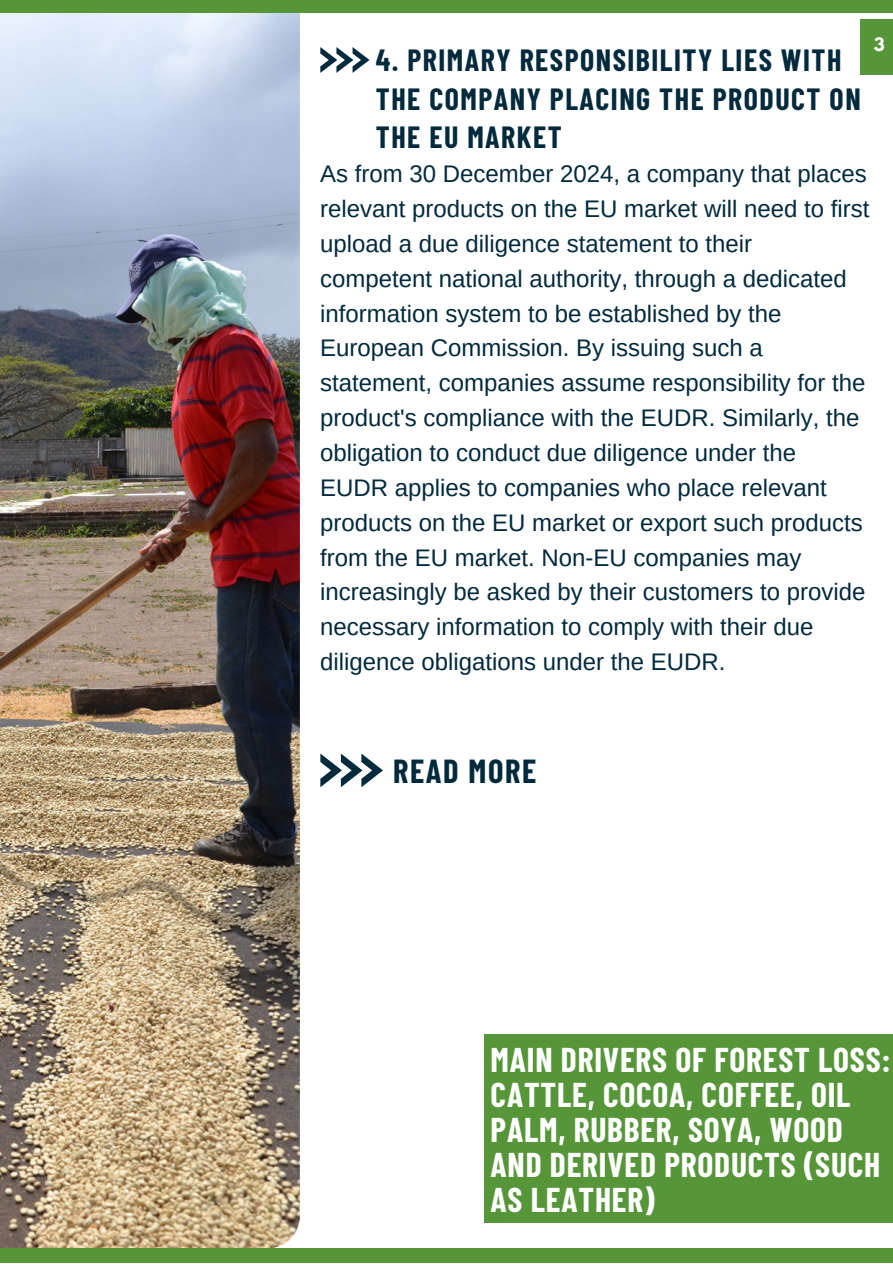
<style>
.page{position:relative;width:893px;height:1264px;background:#fff}
.page>*{position:absolute;margin:0;border:0;box-sizing:border-box;transform-origin:0 0}
.t1{font:700 33.6px/34.8px "Barlow Condensed";letter-spacing:.025em;color:#fff}
.t2{font:700 32.55px "Barlow Condensed";letter-spacing:.05em;color:#022a3d}
.t3{font:700 30px "Barlow Condensed";letter-spacing:.05em;color:#022a3d}
.t4{font:24px/34.8px "Arimo";color:#022a3d}
.t5{font:700 16.5px "League Spartan";color:#fff}
</style>
<div class="page">
<img style="left:0;top:12px;width:300px;height:1236px">
<div style="left:0;top:0;width:892px;height:12px;background:#569639"></div>
<div style="left:0;top:1248px;width:892px;height:14px;background:#569639"></div>
<svg style="left:320px;top:47px;width:49px;height:26px"></svg>
<div style="left:860px;top:19px;width:32px;height:56px;background:#569639"></div>
<div style="left:484px;top:1034px;width:408px;height:189px;background:#569639"></div>
<svg style="left:320px;top:753px;width:63px;height:34px"></svg>
<p class="t3" style="left:376px;top:41px;width:467px">4. PRIMARY RESPONSIBILITY LIES WITH</p>
<p class="t3" style="left:376px;top:80px;width:486px">THE COMPANY PLACING THE PRODUCT ON</p>
<p class="t3" style="left:376px;top:118px;width:187px">THE EU MARKET</p>
<p class="t5" style="left:873px;top:36px;width:12px">3</p>
<p class="t4" style="left:320px;top:156px;width:550px">As from 30 December 2024, a company that places relevant products on the EU market will need to first upload a due diligence statement to their competent national authority, through a dedicated information system to be established by the European Commission. By issuing such a statement, companies assume responsibility for the product's compliance with the EUDR. Similarly, the obligation to conduct due diligence under the EUDR applies to companies who place relevant products on the EU market or export such products from the EU market. Non-EU companies may increasingly be asked by their customers to provide necessary information to comply with their due diligence obligations under the EUDR.</p>
<p class="t2" style="left:393px;top:750px;width:145px">READ MORE</p>
<p class="t1" style="left:490px;top:1041px;width:401px">MAIN DRIVERS OF FOREST LOSS:<br>CATTLE, COCOA, COFFEE, OIL<br>PALM, RUBBER, SOYA, WOOD<br>AND DERIVED PRODUCTS (SUCH<br>AS LEATHER)</p>
</div>
